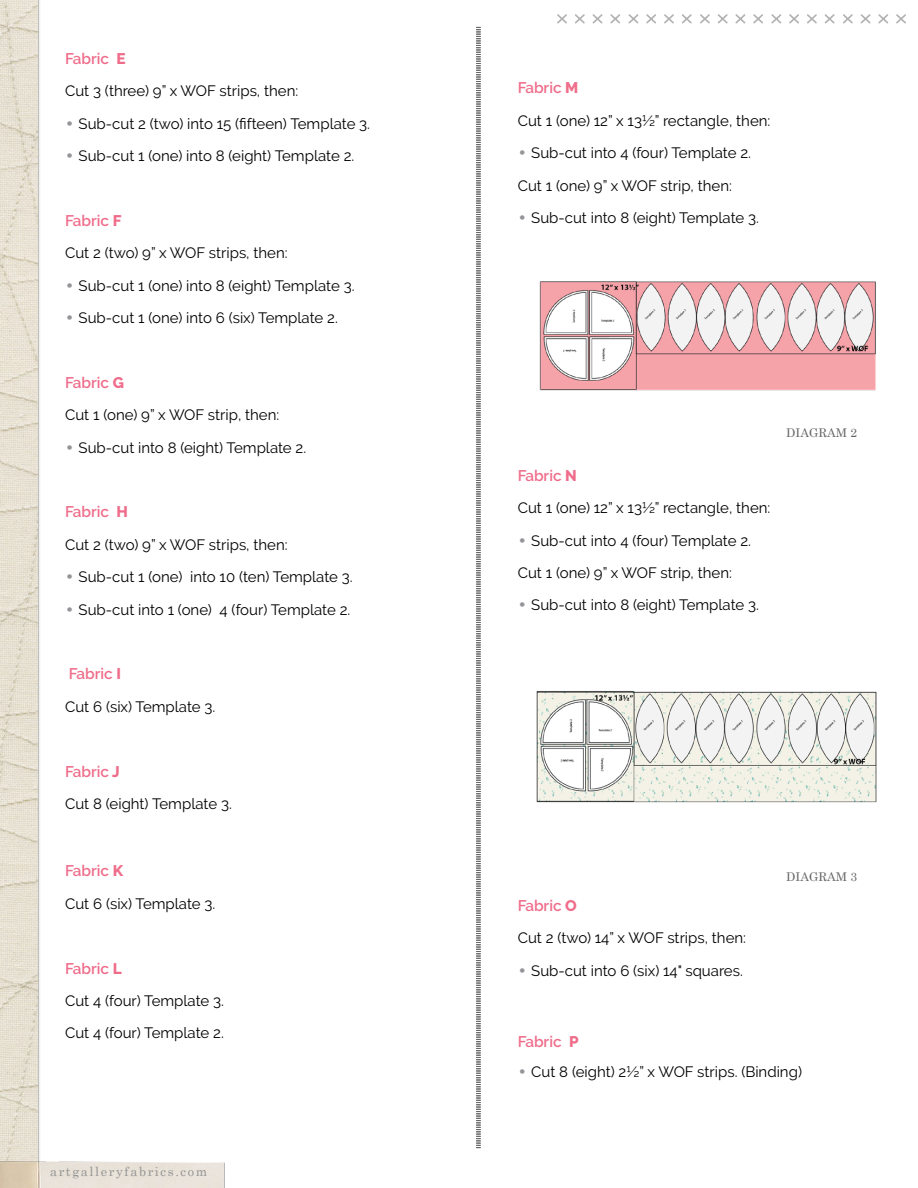
<style>
.page{position:relative;width:918px;height:1188px;background:#fff}
.page>*{position:absolute;margin:0;border:0;box-sizing:border-box;transform-origin:0 0}
.t1{font:600 15.3px "Raleway";color:#ef6d8b}
.t2{font:15px/32.4px "Raleway";color:#000}
.t3{font:12.75px "Century Schoolbook";letter-spacing:.125em;color:#939494}
.t4{font:12px "Century Schoolbook";color:#636466}
.s1{font-weight:800}
.s2{font-family:"Century Gothic";color:#939598}
</style>
<div class="page">
<img style="left:0;top:0;width:40px;height:1154px">
<img style="left:0;top:1154px;width:225px;height:34px">
<svg style="left:557px;top:14px;width:349px;height:10px"></svg>
<svg style="left:476px;top:27px;width:5px;height:1121px"></svg>
<img style="left:539px;top:281px;width:337px;height:110px">
<img style="left:536px;top:691px;width:341px;height:112px">
<p class="t1" style="left:65px;top:50px;width:62px">Fabric <span class="s1">E</span></p>
<p class="t2" style="left:65px;top:75px;width:235px">Cut 3 (three) 9” x WOF strips, then:</p>
<p class="t2" style="left:65px;top:107px;width:307px"><span class="s2">•</span> Sub-cut 2 (two) into 15 (fifteen) Template 3.</p>
<p class="t2" style="left:65px;top:139px;width:291px"><span class="s2">•</span> Sub-cut 1 (one) into 8 (eight) Template 2.</p>
<p class="t1" style="left:65px;top:212px;width:58px">Fabric <span class="s1">F</span></p>
<p class="t2" style="left:65px;top:237px;width:224px">Cut 2 (two) 9” x WOF strips, then:</p>
<p class="t2" style="left:65px;top:269px;width:291px"><span class="s2">•</span> Sub-cut 1 (one) into 8 (eight) Template 3.</p>
<p class="t2" style="left:65px;top:301px;width:274px"><span class="s2">•</span> Sub-cut 1 (one) into 6 (six) Template 2.</p>
<p class="t1" style="left:65px;top:374px;width:60px">Fabric <span class="s1">G</span></p>
<p class="t2" style="left:65px;top:399px;width:216px">Cut 1 (one) 9” x WOF strip, then:</p>
<p class="t2" style="left:65px;top:431px;width:243px"><span class="s2">•</span> Sub-cut into 8 (eight) Template 2.</p>
<p class="t1" style="left:65px;top:503px;width:64px">Fabric <span class="s1">H</span></p>
<p class="t2" style="left:65px;top:528px;width:224px">Cut 2 (two) 9” x WOF strips, then:</p>
<p class="t2" style="left:65px;top:561px;width:289px"><span class="s2">•</span> Sub-cut 1 (one) into 10 (ten) Template 3.</p>
<p class="t2" style="left:65px;top:593px;width:287px"><span class="s2">•</span> Sub-cut into 1 (one) 4 (four) Template 2.</p>
<p class="t1" style="left:69px;top:665px;width:54px">Fabric <span class="s1">I</span></p>
<p class="t2" style="left:65px;top:690px;width:152px">Cut 6 (six) Template 3.</p>
<p class="t1" style="left:65px;top:762px;width:56px">Fabric <span class="s1">J</span></p>
<p class="t2" style="left:65px;top:787px;width:168px">Cut 8 (eight) Template 3.</p>
<p class="t1" style="left:65px;top:862px;width:60px">Fabric <span class="s1">K</span></p>
<p class="t2" style="left:65px;top:887px;width:152px">Cut 6 (six) Template 3.</p>
<p class="t1" style="left:65px;top:959px;width:58px">Fabric <span class="s1">L</span></p>
<p class="t2" style="left:65px;top:985px;width:160px">Cut 4 (four) Template 3.<br>Cut 4 (four) Template 2.</p>
<p class="t3" style="left:50px;top:1161px;width:159px">artgalleryfabrics.com</p>
<p class="t1" style="left:518px;top:79px;width:62px">Fabric <span class="s1">M</span></p>
<p class="t2" style="left:518px;top:104px;width:254px">Cut 1 (one) 12” x 13½” rectangle, then:</p>
<p class="t2" style="left:518px;top:137px;width:235px"><span class="s2">•</span> Sub-cut into 4 (four) Template 2.<br>Cut 1 (one) 9” x WOF strip, then:</p>
<p class="t2" style="left:518px;top:202px;width:243px"><span class="s2">•</span> Sub-cut into 8 (eight) Template 3.</p>
<p class="t1" style="left:518px;top:467px;width:61px">Fabric <span class="s1">N</span></p>
<p class="t2" style="left:518px;top:492px;width:254px">Cut 1 (one) 12” x 13½” rectangle, then:</p>
<p class="t2" style="left:518px;top:524px;width:235px"><span class="s2">•</span> Sub-cut into 4 (four) Template 2.<br>Cut 1 (one) 9” x WOF strip, then:</p>
<p class="t2" style="left:518px;top:589px;width:243px"><span class="s2">•</span> Sub-cut into 8 (eight) Template 3.</p>
<p class="t4" style="left:786px;top:422px;width:72px">DIAGRAM 2</p>
<p class="t1" style="left:518px;top:897px;width:61px">Fabric <span class="s1">O</span></p>
<p class="t2" style="left:518px;top:922px;width:230px">Cut 2 (two) 14” x WOF strips, then:</p>
<p class="t2" style="left:518px;top:954px;width:227px"><span class="s2">•</span> Sub-cut into 6 (six) 14" squares.</p>
<p class="t4" style="left:786px;top:867px;width:72px">DIAGRAM 3</p>
<p class="t1" style="left:518px;top:1033px;width:62px">Fabric <span class="s1">P</span></p>
<p class="t2" style="left:518px;top:1055px;width:286px"><span class="s2">•</span> Cut 8 (eight) 2½” x WOF strips. (Binding)</p>
</div>
